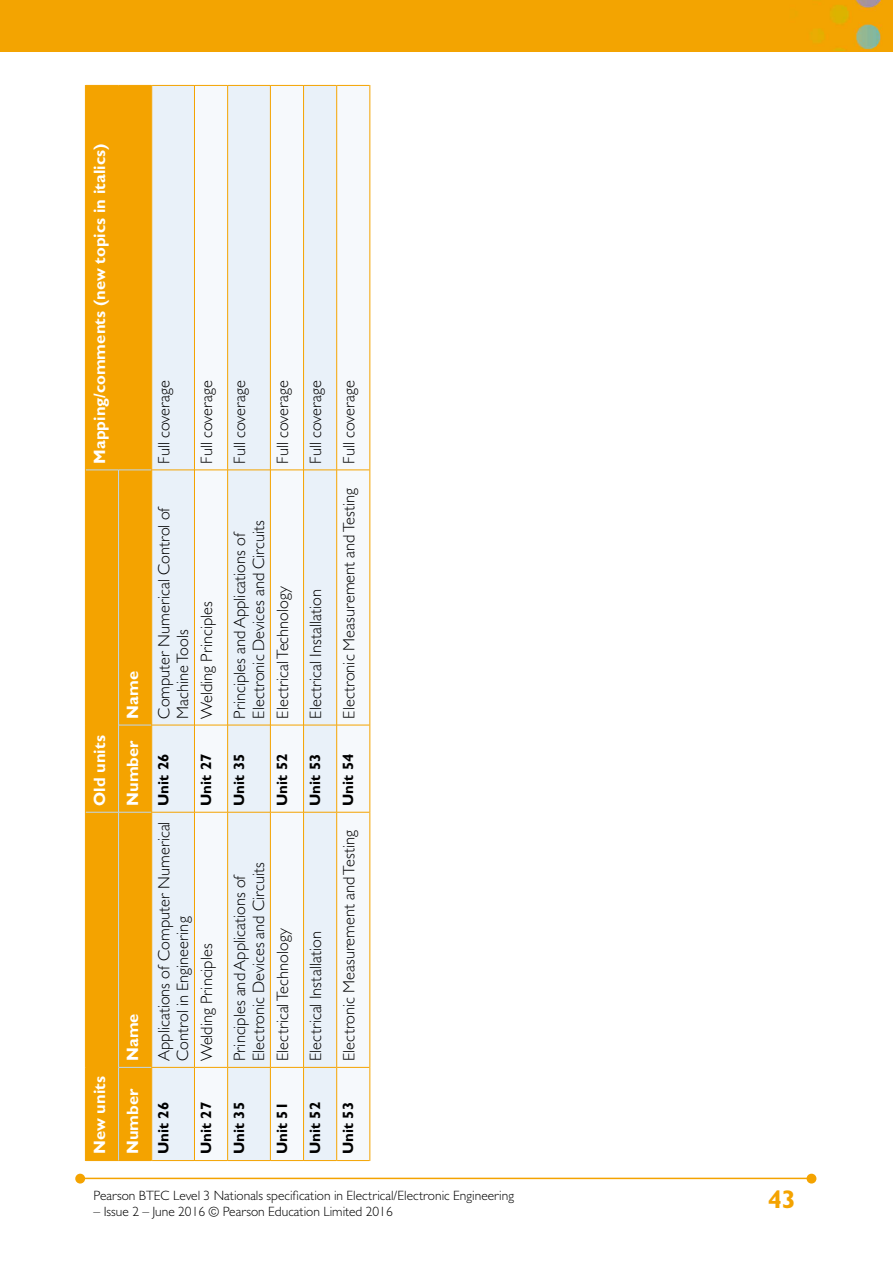
<style>
.page{position:relative;width:893px;height:1263px;background:#fff}
.page>*{position:absolute;margin:0;border:0;box-sizing:border-box;transform-origin:0 0}
.t1{font:700 25.5px "Gill Sans MT Pro";color:#f4a300}
.t2{font:300 16.5px/18.8px "Gill Sans MT Pro";color:#000}
.t3{font:700 16.5px "Gill Sans MT Pro";color:#fff}
.t4{font:700 15px "Gill Sans MT Pro";color:#000}
.t5{font:300 13.5px "Gill Sans MT Pro";color:#000}
</style>
<div class="page">
<div style="left:0;top:0;width:893px;height:51px;background:#f3a401"></div>
<hr style="left:82px;top:1178px;width:728px;height:1px;background:#f4a300">
<div style="left:807px;top:1174px;width:9px;height:9px;background:#f4a300;border-radius:50%"></div>
<div style="left:807px;top:1174px;width:9px;height:9px;border:2px solid #f4a300;border-radius:50%"></div>
<div style="left:76px;top:1174px;width:8px;height:9px;background:#f4a300;border-radius:50%"></div>
<div style="left:75px;top:1174px;width:10px;height:9px;border:2px solid #f4a300;border-radius:50%"></div>
<div style="left:86px;top:86px;width:65px;height:1074px;background:#f4a300"></div>
<div style="left:152px;top:86px;width:42px;height:1074px;background:#e9f1f9"></div>
<svg style="left:195px;top:86px;width:174px;height:1074px;fill:#f6f9fc"></svg>
<hr style="left:86px;top:812px;width:32px;height:1px;background:#bdd7ee">
<hr style="left:86px;top:469px;width:32px;height:1px;background:#bdd7ee">
<hr style="left:86px;top:1160px;width:33px;height:1px;background:#f4a300">
<hr style="left:86px;top:85px;width:33px;height:1px;background:#f4a300">
<hr style="left:119px;top:85px;width:32px;height:1px;background:#f4a300">
<hr style="left:85px;top:1067px;width:1px;height:94px;background:#f4a300">
<hr style="left:85px;top:812px;width:1px;height:255px;background:#f4a300">
<hr style="left:85px;top:725px;width:1px;height:87px;background:#f4a300">
<hr style="left:85px;top:470px;width:1px;height:255px;background:#f4a300">
<hr style="left:85px;top:85px;width:1px;height:385px;background:#f4a300">
<hr style="left:119px;top:1067px;width:32px;height:1px;background:#bdd7ee">
<hr style="left:119px;top:812px;width:32px;height:1px;background:#bdd7ee">
<hr style="left:119px;top:725px;width:32px;height:1px;background:#bdd7ee">
<hr style="left:119px;top:469px;width:32px;height:1px;background:#bdd7ee">
<hr style="left:119px;top:1160px;width:32px;height:1px;background:#f4a300">
<hr style="left:118px;top:1067px;width:1px;height:93px;background:#bdd7ee">
<hr style="left:118px;top:812px;width:1px;height:255px;background:#bdd7ee">
<hr style="left:118px;top:725px;width:1px;height:87px;background:#bdd7ee">
<hr style="left:118px;top:469px;width:1px;height:256px;background:#bdd7ee">
<hr style="left:152px;top:1160px;width:42px;height:1px;background:#f4a300">
<hr style="left:151px;top:1067px;width:1px;height:94px;background:#f4a300">
<hr style="left:152px;top:1067px;width:42px;height:1px;background:#f4a300">
<hr style="left:151px;top:812px;width:1px;height:255px;background:#f4a300">
<hr style="left:152px;top:812px;width:42px;height:1px;background:#f4a300">
<hr style="left:151px;top:725px;width:1px;height:87px;background:#f4a300">
<hr style="left:152px;top:725px;width:42px;height:1px;background:#f4a300">
<hr style="left:151px;top:470px;width:1px;height:255px;background:#f4a300">
<hr style="left:152px;top:469px;width:42px;height:1px;background:#f4a300">
<hr style="left:152px;top:85px;width:42px;height:1px;background:#f4a300">
<hr style="left:151px;top:85px;width:1px;height:385px;background:#f4a300">
<hr style="left:195px;top:1160px;width:32px;height:1px;background:#f4a300">
<hr style="left:194px;top:1067px;width:1px;height:94px;background:#f4a300">
<hr style="left:195px;top:1067px;width:32px;height:1px;background:#f4a300">
<hr style="left:194px;top:812px;width:1px;height:255px;background:#f4a300">
<hr style="left:195px;top:812px;width:32px;height:1px;background:#f4a300">
<hr style="left:194px;top:725px;width:1px;height:87px;background:#f4a300">
<hr style="left:195px;top:725px;width:32px;height:1px;background:#f4a300">
<hr style="left:194px;top:470px;width:1px;height:255px;background:#f4a300">
<hr style="left:195px;top:469px;width:32px;height:1px;background:#f4a300">
<hr style="left:195px;top:85px;width:32px;height:1px;background:#f4a300">
<hr style="left:194px;top:85px;width:1px;height:385px;background:#f4a300">
<hr style="left:228px;top:1160px;width:42px;height:1px;background:#f4a300">
<hr style="left:227px;top:1067px;width:1px;height:94px;background:#f4a300">
<hr style="left:228px;top:1067px;width:42px;height:1px;background:#f4a300">
<hr style="left:227px;top:812px;width:1px;height:255px;background:#f4a300">
<hr style="left:228px;top:812px;width:42px;height:1px;background:#f4a300">
<hr style="left:227px;top:725px;width:1px;height:87px;background:#f4a300">
<hr style="left:228px;top:725px;width:42px;height:1px;background:#f4a300">
<hr style="left:227px;top:470px;width:1px;height:255px;background:#f4a300">
<hr style="left:228px;top:469px;width:42px;height:1px;background:#f4a300">
<hr style="left:228px;top:85px;width:42px;height:1px;background:#f4a300">
<hr style="left:227px;top:85px;width:1px;height:385px;background:#f4a300">
<hr style="left:271px;top:1160px;width:32px;height:1px;background:#f4a300">
<hr style="left:270px;top:1067px;width:1px;height:94px;background:#f4a300">
<hr style="left:271px;top:1067px;width:32px;height:1px;background:#f4a300">
<hr style="left:270px;top:812px;width:1px;height:255px;background:#f4a300">
<hr style="left:271px;top:812px;width:32px;height:1px;background:#f4a300">
<hr style="left:270px;top:725px;width:1px;height:87px;background:#f4a300">
<hr style="left:271px;top:725px;width:32px;height:1px;background:#f4a300">
<hr style="left:270px;top:470px;width:1px;height:255px;background:#f4a300">
<hr style="left:271px;top:469px;width:32px;height:1px;background:#f4a300">
<hr style="left:271px;top:85px;width:32px;height:1px;background:#f4a300">
<hr style="left:270px;top:85px;width:1px;height:385px;background:#f4a300">
<hr style="left:304px;top:1160px;width:32px;height:1px;background:#f4a300">
<hr style="left:303px;top:1067px;width:1px;height:94px;background:#f4a300">
<hr style="left:304px;top:1067px;width:32px;height:1px;background:#f4a300">
<hr style="left:303px;top:812px;width:1px;height:255px;background:#f4a300">
<hr style="left:304px;top:812px;width:32px;height:1px;background:#f4a300">
<hr style="left:303px;top:725px;width:1px;height:87px;background:#f4a300">
<hr style="left:304px;top:725px;width:32px;height:1px;background:#f4a300">
<hr style="left:303px;top:470px;width:1px;height:255px;background:#f4a300">
<hr style="left:304px;top:469px;width:32px;height:1px;background:#f4a300">
<hr style="left:304px;top:85px;width:32px;height:1px;background:#f4a300">
<hr style="left:303px;top:85px;width:1px;height:385px;background:#f4a300">
<hr style="left:369px;top:1067px;width:1px;height:94px;background:#f4a300">
<hr style="left:337px;top:1160px;width:32px;height:1px;background:#f4a300">
<hr style="left:336px;top:1067px;width:1px;height:94px;background:#f4a300">
<hr style="left:369px;top:812px;width:1px;height:255px;background:#f4a300">
<hr style="left:337px;top:1067px;width:32px;height:1px;background:#f4a300">
<hr style="left:336px;top:812px;width:1px;height:255px;background:#f4a300">
<hr style="left:369px;top:725px;width:1px;height:87px;background:#f4a300">
<hr style="left:337px;top:812px;width:32px;height:1px;background:#f4a300">
<hr style="left:336px;top:725px;width:1px;height:87px;background:#f4a300">
<hr style="left:369px;top:470px;width:1px;height:255px;background:#f4a300">
<hr style="left:337px;top:725px;width:32px;height:1px;background:#f4a300">
<hr style="left:336px;top:470px;width:1px;height:255px;background:#f4a300">
<hr style="left:369px;top:85px;width:1px;height:385px;background:#f4a300">
<hr style="left:337px;top:469px;width:32px;height:1px;background:#f4a300">
<hr style="left:337px;top:85px;width:32px;height:1px;background:#f4a300">
<hr style="left:336px;top:85px;width:1px;height:385px;background:#f4a300">
<p class="t3" style="left:89px;top:463px;width:321px;rotate:-90deg">Mapping/comments (new topics in italics)</p>
<p class="t3" style="left:89px;top:806px;width:72px;rotate:-90deg">Old units</p>
<p class="t3" style="left:123px;top:719px;width:49px;rotate:-90deg">Name</p>
<p class="t3" style="left:123px;top:806px;width:67px;rotate:-90deg">Number</p>
<p class="t3" style="left:89px;top:1154px;width:80px;rotate:-90deg">New units</p>
<p class="t3" style="left:123px;top:1061px;width:49px;rotate:-90deg">Name</p>
<p class="t3" style="left:123px;top:1154px;width:67px;rotate:-90deg">Number</p>
<p class="t2" style="left:154px;top:463px;width:85px;rotate:-90deg">Full coverage</p>
<p class="t2" style="left:197px;top:463px;width:85px;rotate:-90deg">Full coverage</p>
<p class="t2" style="left:154px;top:719px;width:214px;rotate:-90deg">Computer Numerical Control of<br>Machine Tools</p>
<p class="t2" style="left:197px;top:719px;width:119px;rotate:-90deg">Welding Principles</p>
<p class="t4" style="left:154px;top:806px;width:54px;rotate:-90deg">Unit 26</p>
<p class="t2" style="left:154px;top:1061px;width:241px;rotate:-90deg">Applications of Computer Numerical<br>Control in Engineering</p>
<p class="t4" style="left:197px;top:806px;width:54px;rotate:-90deg">Unit 27</p>
<p class="t2" style="left:197px;top:1061px;width:119px;rotate:-90deg">Welding Principles</p>
<p class="t4" style="left:154px;top:1154px;width:54px;rotate:-90deg">Unit 26</p>
<p class="t4" style="left:197px;top:1154px;width:54px;rotate:-90deg">Unit 27</p>
<p class="t2" style="left:230px;top:463px;width:85px;rotate:-90deg">Full coverage</p>
<p class="t2" style="left:273px;top:463px;width:85px;rotate:-90deg">Full coverage</p>
<p class="t2" style="left:230px;top:719px;width:200px;rotate:-90deg">Principles and Applications of<br>Electronic Devices and Circuits</p>
<p class="t2" style="left:273px;top:719px;width:134px;rotate:-90deg">Electrical Technology</p>
<p class="t4" style="left:230px;top:806px;width:54px;rotate:-90deg">Unit 35</p>
<p class="t4" style="left:273px;top:806px;width:54px;rotate:-90deg">Unit 52</p>
<p class="t2" style="left:230px;top:1061px;width:200px;rotate:-90deg">Principles and Applications of<br>Electronic Devices and Circuits</p>
<p class="t2" style="left:273px;top:1061px;width:134px;rotate:-90deg">Electrical Technology</p>
<p class="t4" style="left:230px;top:1154px;width:54px;rotate:-90deg">Unit 35</p>
<p class="t4" style="left:273px;top:1154px;width:54px;rotate:-90deg">Unit 51</p>
<p class="t2" style="left:306px;top:463px;width:85px;rotate:-90deg">Full coverage</p>
<p class="t2" style="left:306px;top:719px;width:131px;rotate:-90deg">Electrical Installation</p>
<p class="t4" style="left:306px;top:806px;width:54px;rotate:-90deg">Unit 53</p>
<p class="t2" style="left:306px;top:1061px;width:131px;rotate:-90deg">Electrical Installation</p>
<p class="t4" style="left:306px;top:1154px;width:54px;rotate:-90deg">Unit 52</p>
<p class="t2" style="left:339px;top:463px;width:85px;rotate:-90deg">Full coverage</p>
<p class="t2" style="left:339px;top:719px;width:232px;rotate:-90deg">Electronic Measurement and Testing</p>
<p class="t4" style="left:339px;top:806px;width:54px;rotate:-90deg">Unit 54</p>
<p class="t2" style="left:339px;top:1061px;width:232px;rotate:-90deg">Electronic Measurement and Testing</p>
<p class="t4" style="left:339px;top:1154px;width:54px;rotate:-90deg">Unit 53</p>
<p class="t5" style="left:94px;top:1187px;width:422px">Pearson BTEC Level 3 Nationals specification in Electrical/Electronic Engineering</p>
<p class="t5" style="left:94px;top:1204px;width:301px">– Issue 2 – June 2016 © Pearson Education Limited 2016</p>
<h1 class="t1" style="left:768px;top:1184px;width:30px">43</h1>
</div>
